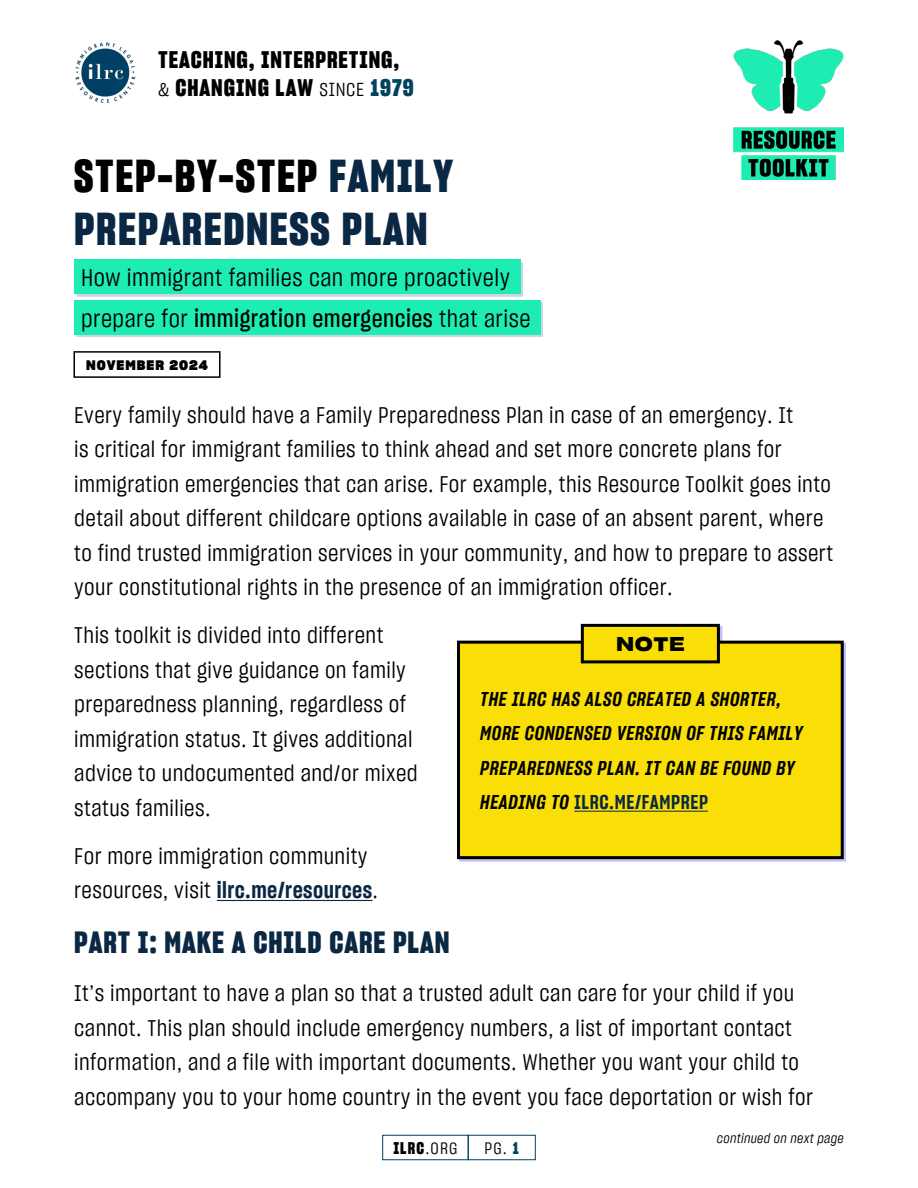
<style>
.page{position:relative;width:918px;height:1188px;background:#fff}
.page>*{position:absolute;margin:0;border:0;box-sizing:border-box;transform-origin:0 0}
.t1{font:45px/52.5px "Sharp Grotesk Bold 15";letter-spacing:.035em;color:#0a2743}
.ILRC_2023_Header{font:30px "Sharp Grotesk Bold 15";letter-spacing:.03em;color:#0a2743}
.ILRC_2023_Body{font:24px/40.5px "Sharp Grotesk Book 15";letter-spacing:.02em;color:#000}
.t2{font:23.4px/28.2px "Sharp Grotesk Bold 15";letter-spacing:.04em;color:#000}
.ILRC_2023_Body-2{font:22.5px/34.5px "Sharp Grotesk Book 15";letter-spacing:.02em;color:#000}
.ILRC_2023_Pullout_Box_Factoid{font:19.5px/34.5px "Sharp Grotesk Sm Bold Italic 15";letter-spacing:.03em;color:#000}
.ILRC_2023_Header-2{font:19.5px "Sharp Grotesk Sm Bold 25";color:#000101}
.t3{font:16.5px "Sharp Grotesk Bold 15";color:#000}
.t4{font:16.5px "Sharp Grotesk Book 15";color:#000}
.t5{font:13.5px "Sharp Grotesk Book Italic 15";letter-spacing:.02em;color:#000}
.t6{font:13.5px "Sharp Grotesk Bold 20";letter-spacing:.075em;color:#000}
.s1{font-family:"Sharp Grotesk Book 15";font-size:18.75px}
.s2{color:#004262}
.s3{color:#000}
.s4{font-family:"Sharp Grotesk Medium 15"}
.s5{font-family:"Sharp Grotesk Sm Bold 15";color:#0a2743}
.s6{font-family:"Sharp Grotesk Book 15"}
.s7{font-family:"Sharp Grotesk Bold 15";color:#004262}
</style>
<div class="page">
<img style="left:733px;top:40px;width:110px;height:139px">
<img style="left:75px;top:42px;width:61px;height:61px">
<div style="left:382px;top:1135px;width:87px;height:25px;border:1px solid #004262"></div>
<div style="left:468px;top:1135px;width:68px;height:25px;border:1px solid #004262"></div>
<hr style="left:217px;top:900px;width:156px;height:1px;background:#0a2743">
<div style="left:76px;top:262px;width:447px;height:35px;background:#c8d7e7"></div>
<div style="left:74px;top:259px;width:447px;height:35px;background:#1dedb2"></div>
<div style="left:76px;top:302px;width:467px;height:35px;background:#c8d7e7"></div>
<div style="left:74px;top:300px;width:467px;height:35px;background:#1dedb2"></div>
<div style="left:74px;top:351px;width:147px;height:27px;border:2px solid #000"></div>
<div style="left:459px;top:626px;width:387px;height:235px;background:#00f;opacity:.25"></div>
<div style="left:459px;top:642px;width:383px;height:216px;background:#f9df05"></div>
<hr style="left:574px;top:811px;width:134px;height:1px;background:#0a2743">
<div style="left:457px;top:641px;width:387px;height:218px;border:3px solid #000"></div>
<div style="left:582px;top:625px;width:136px;height:37px;background:#f9df05"></div>
<div style="left:581px;top:624px;width:139px;height:39px;border:3px solid #000"></div>
<p class="t2" style="left:158px;top:45px;width:257px">TEACHING, INTERPRETING, <span class="s1">&amp;</span> CHANGING LAW <span class="s1">SINCE</span> <span class="s2">1979</span></p>
<p class="t1" style="left:74px;top:149px;width:380px"><span class="s3">STEP-BY-STEP</span> FAMILY<br>PREPAREDNESS PLAN</p>
<p class="ILRC_2023_Body" style="left:81px;top:257px;width:451px">How immigrant families can more proactively prepare for <span class="s4">immigration emergencies</span> that arise</p>
<p class="t6" style="left:86px;top:355px;width:123px">NOVEMBER 2024</p>
<p class="ILRC_2023_Body-2" style="left:74px;top:397px;width:760px">Every family should have a Family Preparedness Plan in case of an emergency. It<br>is critical for immigrant families to think ahead and set more concrete plans for immigration emergencies that can arise. For example, this Resource Toolkit goes into detail about different childcare options available in case of an absent parent, where to find trusted immigration services in your community, and how to prepare to assert your constitutional rights in the presence of an immigration officer.</p>
<p class="ILRC_2023_Body-2" style="left:74px;top:617px;width:345px">This toolkit is divided into different sections that give guidance on family preparedness planning, regardless of immigration status. It gives additional advice to undocumented and/or mixed status families.</p>
<p class="ILRC_2023_Body-2" style="left:74px;top:838px;width:305px">For more immigration community resources, visit <span class="s5">ilrc.me/resources</span>.</p>
<p class="ILRC_2023_Header" style="left:74px;top:922px;width:377px">PART I: MAKE A CHILD CARE PLAN</p>
<p class="ILRC_2023_Body-2" style="left:74px;top:975px;width:740px">It’s important to have a plan so that a trusted adult can care for your child if you cannot. This plan should include emergency numbers, a list of important contact information, and a file with important documents. Whether you want your child to accompany you to your home country in the event you face deportation or wish for</p>
<p class="ILRC_2023_Header-2" style="left:616px;top:627px;width:70px">NOTE</p>
<p class="ILRC_2023_Pullout_Box_Factoid" style="left:480px;top:681px;width:324px">THE ILRC HAS ALSO CREATED A SHORTER, MORE CONDENSED VERSION OF THIS FAMILY PREPAREDNESS PLAN. IT CAN BE FOUND BY HEADING TO <span class="s5">ILRC.ME/FAMPREP</span></p>
<p class="t3" style="left:393px;top:1137px;width:66px">ILRC<span class="s6">.ORG</span></p>
<p class="t4" style="left:485px;top:1137px;width:36px">PG. <span class="s7">1</span></p>
<p class="t5" style="left:717px;top:1129px;width:128px">continued on next page</p>
</div>
